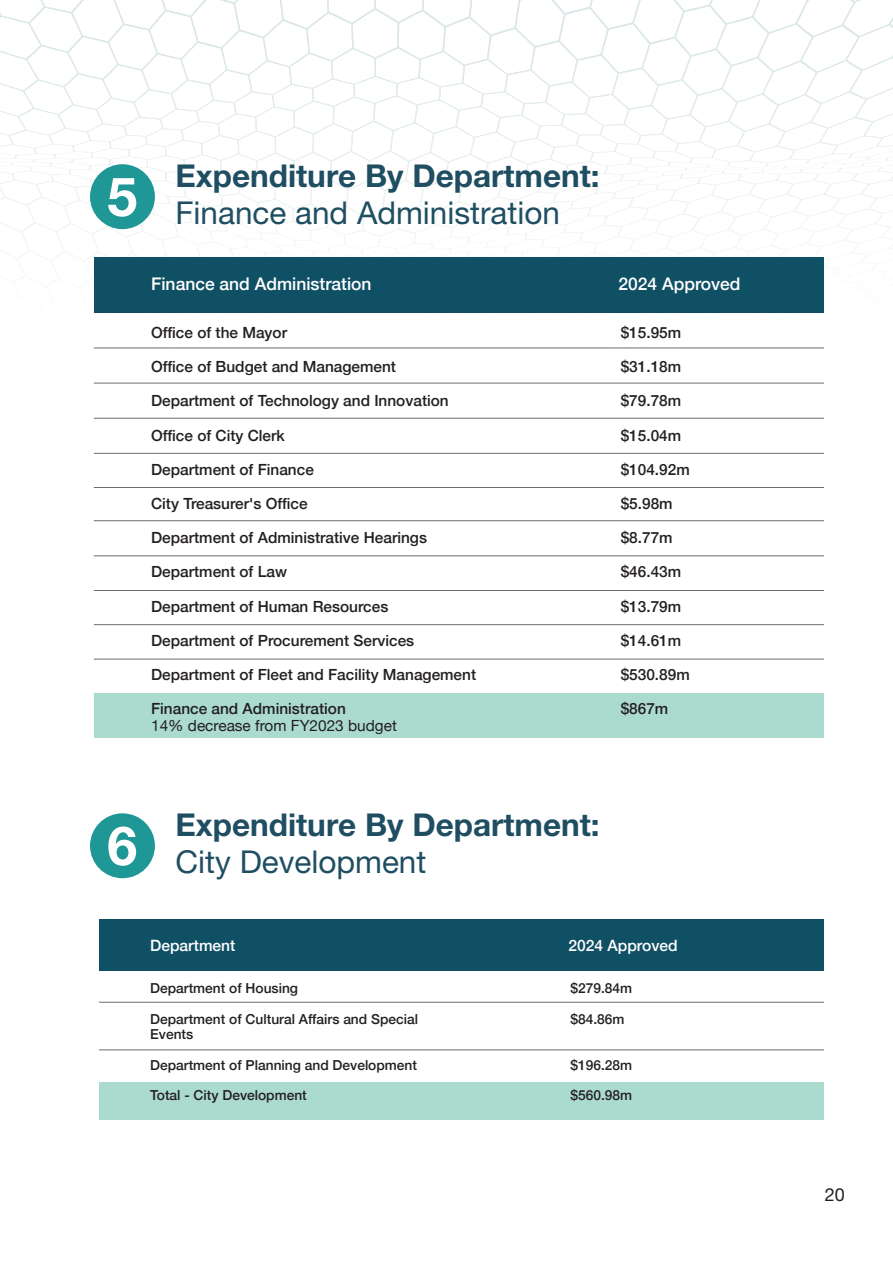
<style>
.page{position:relative;width:893px;height:1263px;background:#fff}
.page>*{position:absolute;margin:0;border:0;box-sizing:border-box;transform-origin:0 0}
.t1{font:700 54px "Helvetica Neue LT Pro";color:#fff}
.t2{font:700 31.5px "Helvetica Neue LT Pro";color:#1f4e62}
.t3{font:31.5px "Helvetica Neue LT Pro";color:#1f4e62}
.t4{font:18px "Helvetica Neue LT Pro";color:#231f20}
.t5{font:500 17.4px "Helvetica Neue";color:#fff}
.t6{font:500 15.6px "Helvetica Neue";color:#fff}
.t7{font:500 15.45px "Helvetica Neue";color:#231f20}
.t8{font:15.45px/17.1px "Helvetica Neue";color:#231f20}
.t9{font:500 13.8px/15.3px "Helvetica Neue";color:#231f20}
.s1{font-weight:500}
</style>
<div class="page">
<svg style="left:0;top:0;width:893px;height:349px"></svg>
<div style="left:90px;top:164px;width:65px;height:65px;background:#1f9797;border-radius:50%"></div>
<div style="left:90px;top:813px;width:65px;height:65px;background:#1f9797;border-radius:50%"></div>
<div style="left:94px;top:693px;width:729px;height:45px;background:#abdbcf"></div>
<div style="left:94px;top:257px;width:729px;height:56px;background:#105065"></div>
<hr style="left:94px;top:348px;width:729px;height:1px;background:#6c6d70">
<hr style="left:94px;top:383px;width:729px;height:1px;background:#6c6d70">
<hr style="left:94px;top:418px;width:729px;height:1px;background:#6c6d70">
<hr style="left:94px;top:453px;width:729px;height:1px;background:#6c6d70">
<hr style="left:94px;top:487px;width:729px;height:1px;background:#6c6d70">
<hr style="left:94px;top:520px;width:729px;height:1px;background:#6c6d70">
<hr style="left:94px;top:556px;width:729px;height:1px;background:#6c6d70">
<hr style="left:94px;top:590px;width:729px;height:1px;background:#6c6d70">
<hr style="left:94px;top:624px;width:729px;height:1px;background:#6c6d70">
<hr style="left:94px;top:659px;width:729px;height:1px;background:#6c6d70">
<div style="left:99px;top:1082px;width:724px;height:37px;background:#abdbcf"></div>
<div style="left:99px;top:919px;width:724px;height:52px;background:#105065"></div>
<hr style="left:99px;top:1002px;width:724px;height:1px;background:#6c6d70">
<hr style="left:99px;top:1050px;width:724px;height:1px;background:#6c6d70">
<p class="t1" style="left:107px;top:163px;width:32px">5</p>
<p class="t2" style="left:176px;top:156px;width:426px">Expenditure By Department:</p>
<p class="t3" style="left:176px;top:194px;width:386px">Finance and Administration</p>
<p class="t5" style="left:151px;top:270px;width:222px">Finance and Administration</p>
<p class="t5" style="left:618px;top:270px;width:124px">2024 Approved</p>
<p class="t7" style="left:151px;top:320px;width:138px">Office of the Mayor</p>
<p class="t7" style="left:151px;top:354px;width:246px">Office of Budget and Management</p>
<p class="t7" style="left:151px;top:388px;width:299px">Department of Technology and Innovation</p>
<p class="t7" style="left:151px;top:423px;width:135px">Office of City Clerk</p>
<p class="t7" style="left:151px;top:457px;width:164px">Department of Finance</p>
<p class="t7" style="left:151px;top:491px;width:158px">City Treasurer's Office</p>
<p class="t7" style="left:151px;top:525px;width:277px">Department of Administrative Hearings</p>
<p class="t7" style="left:151px;top:559px;width:137px">Department of Law</p>
<p class="t7" style="left:151px;top:594px;width:239px">Department of Human Resources</p>
<p class="t7" style="left:151px;top:628px;width:265px">Department of Procurement Services</p>
<p class="t7" style="left:151px;top:662px;width:327px">Department of Fleet and Facility Management</p>
<p class="t8" style="left:151px;top:701px;width:247px"><span class="s1">Finance and Administration<br></span>14% decrease from FY2023 budget</p>
<p class="t7" style="left:621px;top:320px;width:62px">$15.95m</p>
<p class="t7" style="left:621px;top:354px;width:62px">$31.18m</p>
<p class="t7" style="left:621px;top:388px;width:62px">$79.78m</p>
<p class="t7" style="left:621px;top:423px;width:62px">$15.04m</p>
<p class="t7" style="left:621px;top:457px;width:71px">$104.92m</p>
<p class="t7" style="left:621px;top:491px;width:53px">$5.98m</p>
<p class="t7" style="left:621px;top:525px;width:53px">$8.77m</p>
<p class="t7" style="left:621px;top:559px;width:62px">$46.43m</p>
<p class="t7" style="left:621px;top:594px;width:62px">$13.79m</p>
<p class="t7" style="left:621px;top:628px;width:62px">$14.61m</p>
<p class="t7" style="left:621px;top:662px;width:71px">$530.89m</p>
<p class="t7" style="left:621px;top:696px;width:49px">$867m</p>
<p class="t1" style="left:107px;top:812px;width:32px">6</p>
<p class="t2" style="left:176px;top:805px;width:426px">Expenditure By Department:</p>
<p class="t3" style="left:176px;top:843px;width:252px">City Development</p>
<p class="t6" style="left:150px;top:933px;width:87px">Department</p>
<p class="t6" style="left:568px;top:933px;width:111px">2024 Approved</p>
<p class="t9" style="left:150px;top:979px;width:149px">Department of Housing</p>
<p class="t9" style="left:150px;top:1010px;width:269px">Department of Cultural Affairs and Special<br>Events</p>
<p class="t9" style="left:150px;top:1056px;width:268px">Department of Planning and Development</p>
<p class="t9" style="left:150px;top:1087px;width:158px">Total - City Development</p>
<p class="t9" style="left:570px;top:979px;width:63px">$279.84m</p>
<p class="t9" style="left:570px;top:1010px;width:56px">$84.86m</p>
<p class="t9" style="left:570px;top:1056px;width:63px">$196.28m</p>
<p class="t9" style="left:570px;top:1087px;width:63px">$560.98m</p>
<p class="t4" style="left:825px;top:1184px;width:22px">20</p>
</div>
